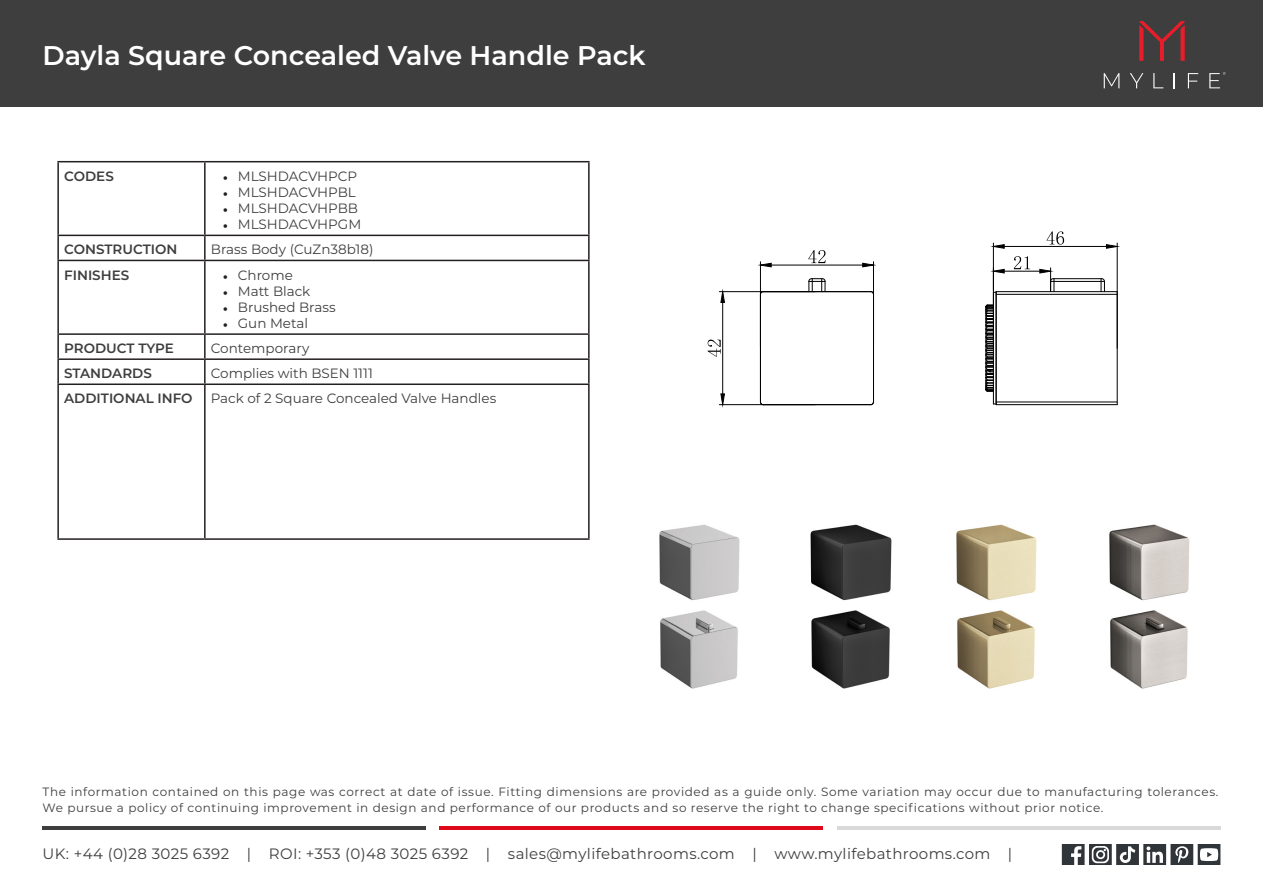
<style>
.page{position:relative;width:1263px;height:893px;background:#fff}
.page>*{position:absolute;margin:0;border:0;box-sizing:border-box;transform-origin:0 0}
.t1{font:600 27px "Montserrat";color:#fff}
.t2{font:15px "Montserrat";letter-spacing:.025em;color:#3e3e3f}
.t3{font:13.5px "Montserrat";color:#3e3e3f}
.t4{font:600 13.5px "Montserrat";color:#3e3e3f}
.t5{font:12px/16.5px "Montserrat";letter-spacing:.05em;color:#3e3e3f}
.s1{font-family:"Minion Pro";color:#231f20}
</style>
<div class="page">
<div style="left:0;top:0;width:1263px;height:106px;background:#3e3e3f"></div>
<svg style="left:1139px;top:21px;width:45px;height:40px"></svg>
<svg style="left:1104px;top:73px;width:15px;height:15px"></svg>
<svg style="left:1130px;top:73px;width:13px;height:15px"></svg>
<svg style="left:1153px;top:73px;width:10px;height:15px"></svg>
<svg style="left:1174px;top:73px;width:1px;height:15px"></svg>
<svg style="left:1188px;top:73px;width:10px;height:15px"></svg>
<svg style="left:1209px;top:72px;width:17px;height:16px"></svg>
<svg style="left:1062px;top:845px;width:158px;height:19px"></svg>
<hr style="left:43px;top:827px;width:383px;height:3px;background:#3e3e3f">
<hr style="left:440px;top:827px;width:383px;height:3px;background:#de0a1c">
<hr style="left:837px;top:827px;width:383px;height:3px;background:#d9d9d9">
<hr style="left:763px;top:404px;width:108px;height:1px;background:#000">
<hr style="left:760px;top:294px;width:1px;height:108px;background:#000">
<hr style="left:763px;top:291px;width:108px;height:1px;background:#000">
<hr style="left:873px;top:294px;width:1px;height:108px;background:#000">
<svg style="left:809px;top:278px;width:17px;height:13px"></svg>
<hr style="left:719px;top:291px;width:96px;height:1px;background:#000">
<hr style="left:719px;top:404px;width:96px;height:1px;background:#000">
<hr style="left:722px;top:302px;width:1px;height:92px;background:#000">
<svg style="left:720px;top:291px;width:5px;height:12px"></svg>
<svg style="left:720px;top:393px;width:5px;height:12px"></svg>
<svg style="left:708px;top:339px;width:13px;height:18px"></svg>
<hr style="left:993px;top:243px;width:1px;height:105px;background:#000">
<hr style="left:1117px;top:243px;width:1px;height:105px;background:#000">
<hr style="left:1004px;top:246px;width:102px;height:1px;background:#000">
<svg style="left:993px;top:244px;width:12px;height:5px"></svg>
<svg style="left:1106px;top:244px;width:12px;height:5px"></svg>
<svg style="left:1046px;top:231px;width:18px;height:14px"></svg>
<hr style="left:760px;top:262px;width:1px;height:84px;background:#000">
<hr style="left:873px;top:262px;width:1px;height:84px;background:#000">
<hr style="left:771px;top:265px;width:92px;height:1px;background:#000">
<svg style="left:761px;top:262px;width:11px;height:6px"></svg>
<svg style="left:862px;top:262px;width:11px;height:6px"></svg>
<svg style="left:808px;top:250px;width:18px;height:13px"></svg>
<svg style="left:985px;top:256px;width:132px;height:149px"></svg>
<hr style="left:57px;top:161px;width:148px;height:1px;background:#231f20">
<hr style="left:57px;top:162px;width:2px;height:73px;background:#231f20">
<hr style="left:205px;top:161px;width:385px;height:1px;background:#231f20">
<hr style="left:204px;top:162px;width:2px;height:73px;background:#231f20">
<hr style="left:588px;top:162px;width:2px;height:73px;background:#231f20">
<hr style="left:57px;top:235px;width:148px;height:1px;background:#231f20">
<hr style="left:57px;top:236px;width:2px;height:24px;background:#231f20">
<hr style="left:205px;top:235px;width:385px;height:1px;background:#231f20">
<hr style="left:204px;top:236px;width:2px;height:24px;background:#231f20">
<hr style="left:588px;top:236px;width:2px;height:24px;background:#231f20">
<hr style="left:57px;top:260px;width:148px;height:1px;background:#231f20">
<hr style="left:57px;top:261px;width:2px;height:72px;background:#231f20">
<hr style="left:205px;top:260px;width:385px;height:1px;background:#231f20">
<hr style="left:204px;top:261px;width:2px;height:72px;background:#231f20">
<hr style="left:588px;top:261px;width:2px;height:72px;background:#231f20">
<hr style="left:57px;top:333px;width:148px;height:2px;background:#231f20">
<hr style="left:57px;top:335px;width:2px;height:23px;background:#231f20">
<hr style="left:205px;top:333px;width:385px;height:2px;background:#231f20">
<hr style="left:204px;top:335px;width:2px;height:23px;background:#231f20">
<hr style="left:588px;top:335px;width:2px;height:23px;background:#231f20">
<hr style="left:57px;top:358px;width:148px;height:2px;background:#231f20">
<hr style="left:57px;top:360px;width:2px;height:23px;background:#231f20">
<hr style="left:205px;top:358px;width:385px;height:2px;background:#231f20">
<hr style="left:204px;top:360px;width:2px;height:23px;background:#231f20">
<hr style="left:588px;top:360px;width:2px;height:23px;background:#231f20">
<hr style="left:57px;top:383px;width:148px;height:2px;background:#231f20">
<hr style="left:57px;top:385px;width:2px;height:153px;background:#231f20">
<hr style="left:205px;top:383px;width:385px;height:2px;background:#231f20">
<hr style="left:204px;top:385px;width:2px;height:153px;background:#231f20">
<hr style="left:588px;top:385px;width:2px;height:153px;background:#231f20">
<hr style="left:57px;top:538px;width:148px;height:2px;background:#231f20">
<hr style="left:205px;top:538px;width:385px;height:2px;background:#231f20">
<img style="left:659px;top:525px;width:81px;height:164px">
<img style="left:810px;top:524px;width:82px;height:165px">
<img style="left:956px;top:524px;width:81px;height:165px">
<img style="left:1109px;top:524px;width:81px;height:165px">
<p class="t1" style="left:43px;top:36px;width:605px">Dayla Square Concealed Valve Handle Pack</p>
<p class="t4" style="left:64px;top:166px;width:51px">CODES</p>
<p class="t3" style="left:223px;top:167px;width:136px"><span class="s1">•</span> MLSHDACVHPCP</p>
<p class="t3" style="left:223px;top:183px;width:135px"><span class="s1">•</span> MLSHDACVHPBL</p>
<p class="t3" style="left:223px;top:199px;width:137px"><span class="s1">•</span> MLSHDACVHPBB</p>
<p class="t3" style="left:223px;top:215px;width:140px"><span class="s1">•</span> MLSHDACVHPGM</p>
<p class="t4" style="left:64px;top:240px;width:115px">CONSTRUCTION</p>
<p class="t3" style="left:211px;top:240px;width:164px">Brass Body (CuZn38b18)</p>
<p class="t4" style="left:64px;top:265px;width:67px">FINISHES</p>
<p class="t3" style="left:223px;top:265px;width:72px"><span class="s1">•</span> Chrome</p>
<p class="t3" style="left:223px;top:282px;width:89px"><span class="s1">•</span> Matt Black</p>
<p class="t3" style="left:223px;top:298px;width:114px"><span class="s1">•</span> Brushed Brass</p>
<p class="t3" style="left:223px;top:314px;width:87px"><span class="s1">•</span> Gun Metal</p>
<p class="t4" style="left:64px;top:339px;width:111px">PRODUCT TYPE</p>
<p class="t3" style="left:211px;top:339px;width:100px">Contemporary</p>
<p class="t4" style="left:64px;top:364px;width:89px">STANDARDS</p>
<p class="t3" style="left:211px;top:364px;width:164px">Complies with BSEN 1111</p>
<p class="t4" style="left:64px;top:389px;width:130px">ADDITIONAL INFO</p>
<p class="t3" style="left:211px;top:389px;width:287px">Pack of 2 Square Concealed Valve Handles</p>
<p class="t5" style="left:43px;top:783px;width:1177px">The information contained on this page was correct at date of issue. Fitting dimensions are provided as a guide only. Some variation may occur due to manufacturing tolerances.<br>We pursue a policy of continuing improvement in design and performance of our products and so reserve the right to change specifications without prior notice.</p>
<p class="t2" style="left:43px;top:843px;width:971px">UK: +44 (0)28 3025 6392 | ROI: +353 (0)48 3025 6392 | sales@mylifebathrooms.com | www.mylifebathrooms.com |</p>
</div>
